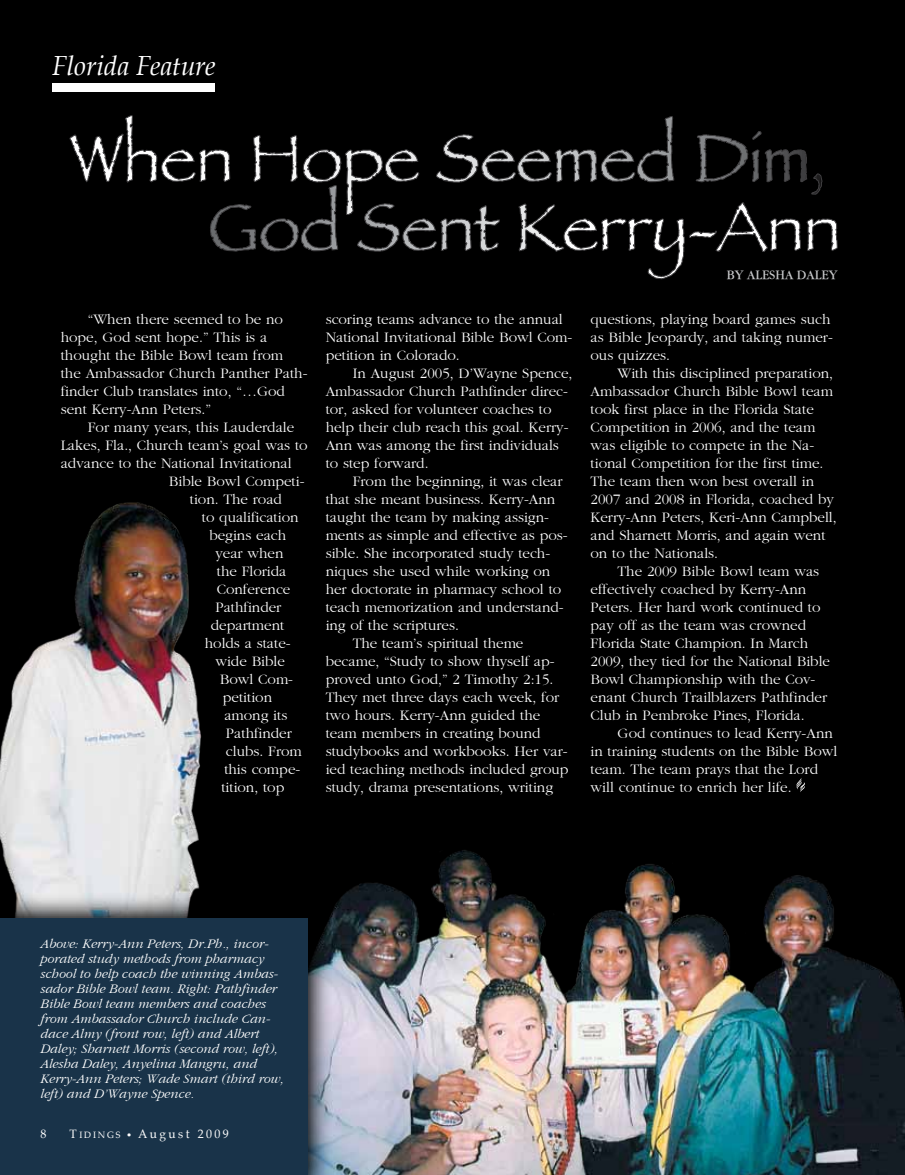
<style>
.page{position:relative;width:905px;height:1175px;background:#fff}
.page>*{position:absolute;margin:0;border:0;box-sizing:border-box;transform-origin:0 0}
.t1{font:italic 27px "Palatino";letter-spacing:-.01em;color:#fff}
.t2{font:300 15px/18px "Garamond";color:#fff}
.t3{font:italic 300 13.5px/15px "Garamond";color:#fff}
.t4{font:13.5px "Garamond";color:#c7c8ca}
.t5{font:12px "Palatino";letter-spacing:.2em;color:#fff}
.s1{font-size:9px}
</style>
<div class="page">
<div style="left:0;top:0;width:904px;height:1174px;background:#000"></div>
<div style="left:52px;top:83px;width:162px;height:9px;background:#fff"></div>
<svg style="left:796px;top:778px;width:9px;height:14px"></svg>
<img style="left:0;top:502px;width:202px;height:390px">
<img style="left:331px;top:850px;width:573px;height:324px">
<svg style="left:15px;top:892px;width:316px;height:282px"></svg>
<div style="left:0;top:918px;width:308px;height:256px;background:#193349"></div>
<svg style="left:231px;top:215px;width:606px;height:64px"></svg>
<svg style="left:210px;top:215px;width:531px;height:36px"></svg>
<svg style="left:70px;top:115px;width:752px;height:100px"></svg>
<h1 class="t1" style="left:52px;top:44px;width:165px">Florida Feature</h1>
<p class="t2" style="left:61px;top:311px;width:248px;text-indent:27px">“When there seemed to be no hope, God sent hope.” This is a thought the Bible Bowl team from<br>the Ambassador Church Panther Path&shy;finder Club translates into, “…God sent Kerry-Ann Peters.”</p>
<p class="t2" style="left:88px;top:419px;width:208px">For many years, this Lauderdale</p>
<p class="t2" style="left:61px;top:437px;width:248px">Lakes, Fla., Church team’s goal was to</p>
<p class="t2" style="left:61px;top:455px;width:232px">advance to the National Invitational</p>
<p class="t2" style="left:169px;top:473px;width:137px">Bible Bowl Competi-</p>
<p class="t2" style="left:190px;top:491px;width:94px">tion. The road</p>
<p class="t2" style="left:202px;top:509px;width:98px">to qualification</p>
<p class="t2" style="left:209px;top:527px;width:78px">begins each</p>
<p class="t2" style="left:215px;top:545px;width:70px">year when</p>
<p class="t2" style="left:217px;top:563px;width:71px">the Florida</p>
<p class="t2" style="left:217px;top:581px;width:75px">Conference</p>
<p class="t2" style="left:215px;top:599px;width:67px">Pathfinder</p>
<p class="t2" style="left:211px;top:617px;width:75px">department</p>
<p class="t2" style="left:205px;top:635px;width:87px">holds a state-</p>
<p class="t2" style="left:215px;top:653px;width:71px">wide Bible</p>
<p class="t2" style="left:220px;top:671px;width:75px">Bowl Com-</p>
<p class="t2" style="left:223px;top:689px;width:51px">petition</p>
<p class="t2" style="left:224px;top:707px;width:64px">among its</p>
<p class="t2" style="left:226px;top:725px;width:67px">Pathfinder</p>
<p class="t2" style="left:226px;top:743px;width:77px">clubs. From</p>
<p class="t2" style="left:224px;top:761px;width:77px">this compe-</p>
<p class="t2" style="left:221px;top:779px;width:64px">tition, top</p>
<p class="t2" style="left:326px;top:311px;width:248px">scoring teams advance to the annual<br>National Invitational Bible Bowl Com&shy;petition in Colorado.</p>
<p class="t2" style="left:326px;top:365px;width:248px;text-indent:27px">In August 2005, D’Wayne Spence,<br>Ambassador Church Pathfinder direc&shy;tor, asked for volunteer coaches to help their club reach this goal. Kerry-<br>Ann was among the first individuals to step forward.</p>
<p class="t2" style="left:352px;top:473px;width:211px">From the beginning, it was clear</p>
<p class="t2" style="left:326px;top:491px;width:231px">that she meant business. Kerry-Ann</p>
<p class="t2" style="left:326px;top:509px;width:225px">taught the team by making assign-</p>
<p class="t2" style="left:326px;top:527px;width:243px">ments as simple and effective as pos-</p>
<p class="t2" style="left:326px;top:545px;width:226px">sible. She incorporated study tech-</p>
<p class="t2" style="left:326px;top:563px;width:226px">niques she used while working on</p>
<p class="t2" style="left:326px;top:581px;width:237px">her doctorate in pharmacy school to</p>
<p class="t2" style="left:326px;top:599px;width:239px">teach memorization and understand-</p>
<p class="t2" style="left:326px;top:617px;width:135px">ing of the scriptures.</p>
<p class="t2" style="left:352px;top:635px;width:172px">The team’s spiritual theme</p>
<p class="t2" style="left:326px;top:653px;width:230px">became, “Study to show thyself ap-</p>
<p class="t2" style="left:326px;top:671px;width:229px">proved unto God,” 2 Timothy 2:15.</p>
<p class="t2" style="left:326px;top:689px;width:235px">They met three days each week, for</p>
<p class="t2" style="left:326px;top:707px;width:216px">two hours. Kerry-Ann guided the</p>
<p class="t2" style="left:326px;top:725px;width:216px">team members in creating bound</p>
<p class="t2" style="left:326px;top:743px;width:243px">studybooks and workbooks. Her var-</p>
<p class="t2" style="left:326px;top:761px;width:244px">ied teaching methods included group</p>
<p class="t2" style="left:326px;top:779px;width:229px">study, drama presentations, writing</p>
<p class="t4" style="left:727px;top:268px;width:104px">BY ALESHA DALEY</p>
<p class="t2" style="left:590px;top:311px;width:244px">questions, playing board games such as Bible Jeopardy, and taking numer&shy;ous quizzes.</p>
<p class="t2" style="left:590px;top:365px;width:247px;text-indent:27px">With this disciplined preparation, Ambassador Church Bible Bowl team took first place in the Florida State Competition in 2006, and the team was eligible to compete in the Na&shy;tional Competition for the first time.<br>The team then won best overall in 2007 and 2008 in Florida, coached by Kerry-Ann Peters, Keri-Ann Campbell, and Sharnett Morris, and again went on to the Nationals.</p>
<p class="t2" style="left:590px;top:563px;width:241px;text-indent:27px">The 2009 Bible Bowl team was effectively coached by Kerry-Ann Peters. Her hard work continued to pay off as the team was crowned Florida State Champion. In March 2009, they tied for the National Bible Bowl Championship with the Cov&shy;enant Church Trailblazers Pathfinder Club in Pembroke Pines, Florida.</p>
<p class="t2" style="left:590px;top:725px;width:248px;text-indent:27px">God continues to lead Kerry-Ann in training students on the Bible Bowl team. The team prays that the Lord will continue to enrich her life.</p>
<p class="t3" style="left:40px;top:936px;width:245px">Above: Kerry-Ann Peters, Dr.Ph., incor&shy;porated study methods from pharmacy school to help coach the winning Ambas&shy;sador Bible Bowl team. Right: Pathfinder Bible Bowl team members and coaches from Ambassador Church include Can&shy;dace Almy (front row, left) and Albert Daley; Sharnett Morris (second row, left), Alesha Daley, Anyelina Mangru, and Kerry-Ann Peters; Wade Smart (third row, left) and D’Wayne Spence.</p>
<p class="t5" style="left:40px;top:1124px;width:7px">8</p>
<p class="t5" style="left:70px;top:1124px;width:161px">T<span class="s1">IDINGS •</span> August 2009</p>
</div>
